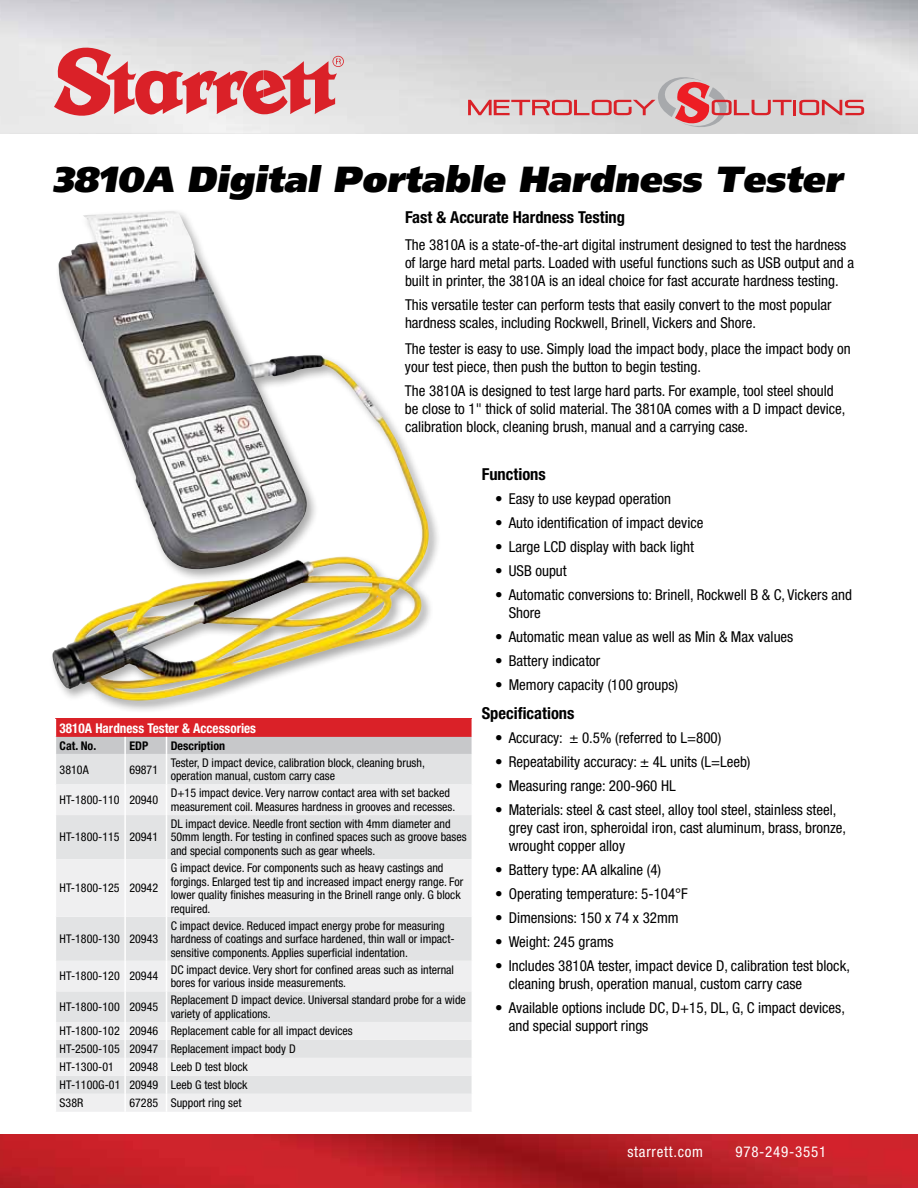
<style>
.page{position:relative;width:918px;height:1188px;background:#fff}
.page>*{position:absolute;margin:0;border:0;box-sizing:border-box;transform-origin:0 0}
.t1{font:500 36px "AG Foreigner ULB Oblique";color:#000}
.t2{font:700 condensed 16.5px "Helvetica Neue LT Pro";color:#000}
.t3{font:condensed 15px/18px "Helvetica Neue LT Pro";color:#000}
.t4{font:condensed 15px "Helvetica Neue LT Pro";letter-spacing:.05em;color:#fff}
.t5{font:700 condensed 13.5px "Helvetica Neue LT Pro";color:#fff}
.t6{font:condensed 12px/13.5px "Helvetica Neue LT Pro";color:#000}
.t7{font:700 condensed 12px "Helvetica Neue LT Pro";color:#000}
</style>
<div class="page">
<div style="left:49px;top:207px;width:392px;height:506px;background:#000;opacity:.33"></div>
<img style="left:51px;top:211px;width:375px;height:478px">
<div style="left:56px;top:754px;width:416px;height:31px;background:#e2e3e4"></div>
<svg style="left:56px;top:785px;width:416px;height:327px;fill:#efeff0"></svg>
<hr style="left:124px;top:754px;width:2px;height:31px;background:#fff">
<hr style="left:166px;top:754px;width:1px;height:31px;background:#fff">
<hr style="left:124px;top:785px;width:2px;height:30px;background:#fff">
<hr style="left:166px;top:785px;width:1px;height:30px;background:#fff">
<hr style="left:124px;top:815px;width:2px;height:44px;background:#fff">
<hr style="left:166px;top:815px;width:1px;height:44px;background:#fff">
<hr style="left:124px;top:859px;width:2px;height:58px;background:#fff">
<hr style="left:166px;top:859px;width:1px;height:58px;background:#fff">
<hr style="left:124px;top:917px;width:2px;height:44px;background:#fff">
<hr style="left:166px;top:917px;width:1px;height:44px;background:#fff">
<hr style="left:124px;top:961px;width:2px;height:30px;background:#fff">
<hr style="left:166px;top:961px;width:1px;height:30px;background:#fff">
<hr style="left:124px;top:991px;width:2px;height:31px;background:#fff">
<hr style="left:166px;top:991px;width:1px;height:31px;background:#fff">
<svg style="left:124px;top:1022px;width:2px;height:90px"></svg>
<svg style="left:166px;top:1022px;width:1px;height:90px"></svg>
<svg style="left:55px;top:719px;width:417px;height:35px;background:#d17478"></svg>
<img style="left:0;top:1134px;width:918px;height:54px">
<svg style="left:468px;top:77px;width:396px;height:50px;background:#d6bbbc"></svg>
<svg style="left:54px;top:48px;width:290px;height:68px;background:#e09194"></svg>
<h1 class="t1" style="left:54px;top:159px;width:792px">3810A Digital Portable Hardness Tester</h1>
<p class="t2" style="left:405px;top:208px;width:222px">Fast &amp; Accurate Hardness Testing</p>
<p class="t3" style="left:405px;top:236px;width:451px">The 3810A is a state-of-the-art digital instrument designed to test the hardness of large hard metal parts. Loaded with useful functions such as USB output and a built in printer, the 3810A is an ideal choice for fast accurate hardness testing.</p>
<p class="t3" style="left:405px;top:296px;width:428px">This versatile tester can perform tests that easily convert to the most popular hardness scales, including Rockwell, Brinell, Vickers and Shore.</p>
<p class="t3" style="left:405px;top:340px;width:447px">The tester is easy to use. Simply load the impact body, place the impact body on your test piece, then push the button to begin testing.</p>
<p class="t3" style="left:405px;top:382px;width:442px">The 3810A is designed to test large hard parts. For example, tool steel should be close to 1" thick of solid material. The 3810A comes with a D impact device, calibration block, cleaning brush, manual and a carrying case.</p>
<p class="t5" style="left:60px;top:720px;width:198px">3810A Hardness Tester &amp; Accessories</p>
<p class="t7" style="left:60px;top:738px;width:38px">Cat. No.</p>
<p class="t7" style="left:129px;top:738px;width:20px">EDP</p>
<p class="t7" style="left:171px;top:738px;width:56px">Description</p>
<p class="t6" style="left:60px;top:762px;width:31px">3810A</p>
<p class="t6" style="left:129px;top:762px;width:30px">69871</p>
<p class="t6" style="left:171px;top:756px;width:256px">Tester, D impact device, calibration block, cleaning brush, operation manual, custom carry case</p>
<p class="t6" style="left:60px;top:793px;width:100px">HT-1800-110 20940</p>
<p class="t6" style="left:171px;top:786px;width:286px">D+15 impact device. Very narrow contact area with set backed measurement coil. Measures hardness in grooves and recesses.</p>
<p class="t6" style="left:60px;top:830px;width:100px">HT-1800-115 20941</p>
<p class="t6" style="left:171px;top:817px;width:297px">DL impact device. Needle front section with 4mm diameter and<br>50mm length. For testing in confined spaces such as groove bases and special components such as gear wheels.</p>
<p class="t6" style="left:60px;top:881px;width:100px">HT-1800-125 20942</p>
<p class="t6" style="left:60px;top:932px;width:100px">HT-1800-130 20943</p>
<p class="t6" style="left:171px;top:861px;width:294px">G impact device. For components such as heavy castings and forgings. Enlarged test tip and increased impact energy range. For lower quality finishes measuring in the Brinell range only. G block required.</p>
<p class="t6" style="left:171px;top:918px;width:285px">C impact device. Reduced impact energy probe for measuring hardness of coatings and surface hardened, thin wall or impact&shy;sensitive components. Applies superficial indentation.</p>
<p class="t6" style="left:60px;top:969px;width:100px">HT-1800-120 20944</p>
<p class="t6" style="left:171px;top:963px;width:285px">DC impact device. Very short for confined areas such as internal bores for various inside measurements.</p>
<p class="t6" style="left:60px;top:1000px;width:100px">HT-1800-100 20945</p>
<p class="t6" style="left:171px;top:993px;width:297px">Replacement D impact device. Universal standard probe for a wide variety of applications.</p>
<p class="t6" style="left:60px;top:1022px;width:295px;line-height:18px">HT-1800-102 20946 Replacement cable for all impact devices<br>HT-2500-105 20947 Replacement impact body D<br>HT-1300-01</p>
<p class="t6" style="left:60px;top:1058px;width:190px;line-height:18px;text-align:justify;text-indent:70px">20948 Leeb D test block HT-1100G-01 20949 Leeb G test block S38R</p>
<p class="t6" style="left:129px;top:1096px;width:114px">67285 Support ring set</p>
<p class="t2" style="left:482px;top:464px;width:66px">Functions</p>
<p class="t3" style="left:495px;top:489px;width:177px">• Easy to use keypad operation</p>
<p class="t3" style="left:495px;top:513px;width:210px">• Auto identification of impact device</p>
<p class="t3" style="left:495px;top:537px;width:200px">• Large LCD display with back light</p>
<p class="t3" style="left:495px;top:561px;width:73px">• USB ouput</p>
<p class="t3" style="left:509px;top:585px;width:345px;text-indent:-14px">• Automatic conversions to: Brinell, Rockwell B &amp; C, Vickers and<br>Shore</p>
<p class="t3" style="left:495px;top:627px;width:300px">• Automatic mean value as well as Min &amp; Max values</p>
<p class="t3" style="left:495px;top:651px;width:107px">• Battery indicator</p>
<p class="t3" style="left:495px;top:675px;width:184px">• Memory capacity (100 groups)</p>
<p class="t2" style="left:482px;top:703px;width:94px">Specifications</p>
<p class="t3" style="left:495px;top:728px;width:228px">• Accuracy: ± 0.5% (referred to L=800)</p>
<p class="t3" style="left:495px;top:752px;width:257px">• Repeatability accuracy: ± 4L units (L=Leeb)</p>
<p class="t3" style="left:495px;top:776px;width:182px">• Measuring range: 200-960 HL</p>
<p class="t3" style="left:509px;top:800px;width:339px;text-indent:-14px">• Materials: steel &amp; cast steel, alloy tool steel, stainless steel, grey cast iron, spheroidal iron, cast aluminum, brass, bronze, wrought copper alloy</p>
<p class="t3" style="left:495px;top:860px;width:167px">• Battery type: AA alkaline (4)</p>
<p class="t3" style="left:495px;top:884px;width:194px">• Operating temperature: 5-104°F</p>
<p class="t3" style="left:495px;top:908px;width:185px">• Dimensions: 150 x 74 x 32mm</p>
<p class="t3" style="left:495px;top:932px;width:120px">• Weight: 245 grams</p>
<p class="t3" style="left:509px;top:956px;width:343px;text-indent:-14px">• Includes 3810A tester, impact device D, calibration test block, cleaning brush, operation manual, custom carry case</p>
<p class="t3" style="left:509px;top:998px;width:338px;text-indent:-14px">• Available options include DC, D+15, DL, G, C impact devices, and special support rings</p>
<p class="t4" style="left:627px;top:1142px;width:77px">starrett.com</p>
<p class="t4" style="left:735px;top:1142px;width:92px">978-249-3551</p>
</div>
